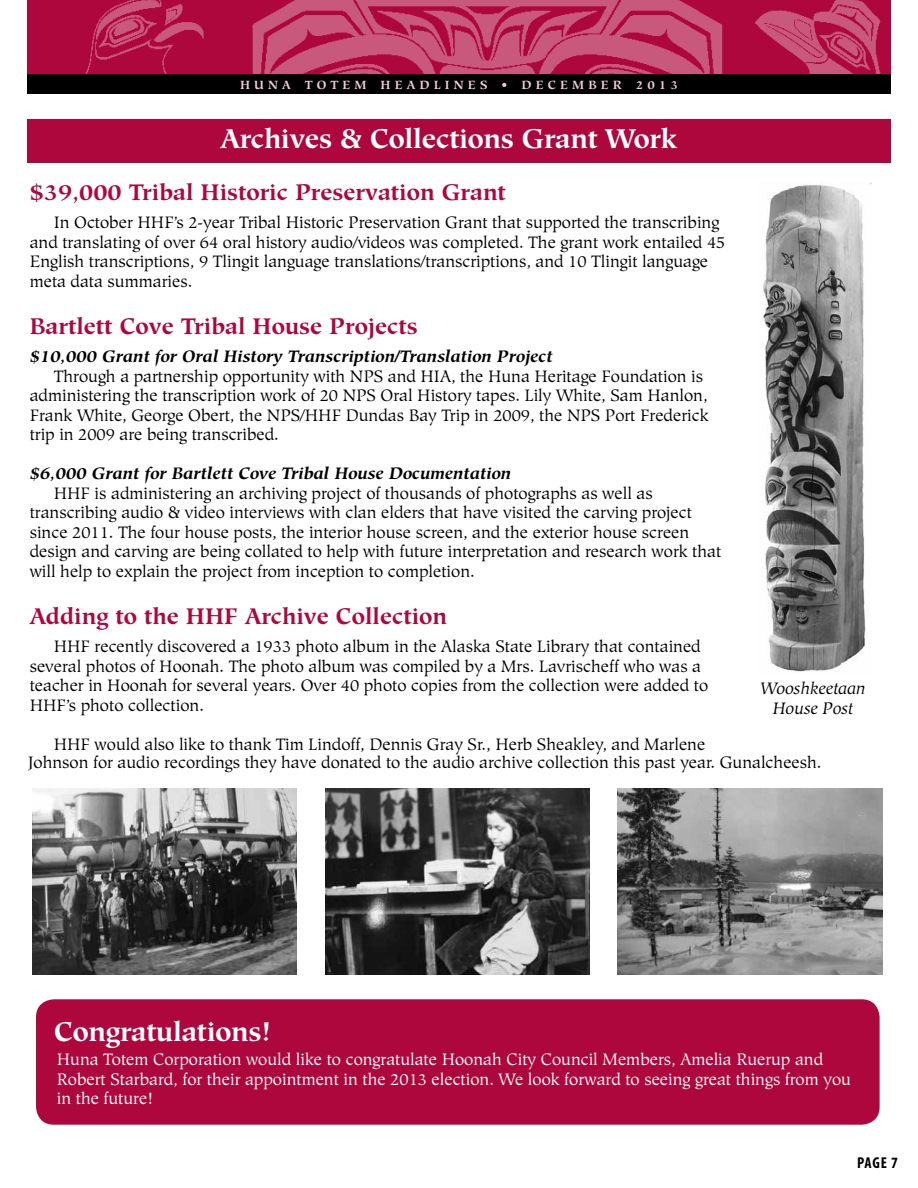
<style>
.page{position:relative;width:918px;height:1188px;background:#fff}
.page>*{position:absolute;margin:0;border:0;box-sizing:border-box;transform-origin:0 0}
.t1{font:700 27px "Hiroshige";letter-spacing:-.01em;color:#fff}
.t2{font:700 22.5px "Hiroshige";color:#ad073d}
.t3{font:16.5px/19.5px "Hiroshige";color:#000}
.t4{font:16.5px/19.5px "Hiroshige";color:#fff}
.t5{font:italic 700 16.5px "Hiroshige";color:#000}
.t6{font:italic 16.5px/19.5px "Hiroshige";color:#000;text-align:center}
.t7{font:700 condensed 15.75px "Myriad Pro";color:#000}
.t8{font:700 11.85px "Hiroshige";letter-spacing:.35em;color:#efcdd8}
</style>
<div class="page">
<div style="left:27px;top:119px;width:864px;height:44px;background:#ad073d"></div>
<img style="left:763px;top:183px;width:109px;height:489px">
<img style="left:32px;top:789px;width:265px;height:186px">
<img style="left:325px;top:789px;width:265px;height:186px">
<img style="left:618px;top:789px;width:264px;height:186px">
<div style="left:36px;top:999px;width:844px;height:126px;background:#ad073d;border-radius:18px"></div>
<img style="left:27px;top:0;width:864px;height:74px">
<div style="left:27px;top:74px;width:864px;height:20px;background:#000"></div>
<p class="t8" style="left:240px;top:77px;width:439px">Huna Totem headlines • december 2013</p>
<h1 class="t1" style="left:221px;top:122px;width:458px">Archives &amp; Collections Grant Work</h1>
<h2 class="t2" style="left:30px;top:178px;width:478px">$39,000 Tribal Historic Preservation Grant</h2>
<p class="t3" style="left:30px;top:213px;width:697px">I n October HH F’s 2-year Tribal Historic Preservation Grant that supported the transcribing and translating of over 64 oral history audio/videos was completed. The grant work entailed 45<br>English transcriptions, 9 Tlingit language translations/transcriptions, and 10 Tlingit language meta data summaries.</p>
<h2 class="t2" style="left:30px;top:312px;width:389px">Bartlett Cove Tribal House Projects</h2>
<p class="t5" style="left:30px;top:347px;width:525px">$10,000 Grant for Oral History Transcription/Translation Project</p>
<p class="t3" style="left:30px;top:366px;width:402px">Through a partnership opportunity with NPS and HIA</p>
<p class="t3" style="left:30px;top:366px;width:680px;text-indent:421px">, the Huna Heritage Foundation is administering the transcription work of 20 NPS Oral History tapes. Lily White, Sam Hanlon, Frank White, George Obert, the NPS/HH F Dundas Bay Trip in 2009, the NPS Port Frederick trip in 2009 are being transcribed.</p>
<p class="t5" style="left:30px;top:464px;width:483px">$6,000 Grant for Bartlett Cove Tribal House Documentation</p>
<p class="t3" style="left:30px;top:483px;width:18px">HH</p>
<p class="t3" style="left:30px;top:483px;width:693px;text-indent:51px">F is administering an archiving project of thousands of photographs as well as transcribing audio &amp; video interviews with clan elders that have visited the carving project since 2011. The four house posts, the interior house screen, and the exterior house screen design and carving are being collated to help with future interpretation and research work that will help to explain the project from inception to completion.</p>
<h2 class="t2" style="left:30px;top:602px;width:419px">Adding to the HHF Archive Collection</h2>
<p class="t3" style="left:30px;top:637px;width:18px">HH</p>
<p class="t3" style="left:30px;top:637px;width:680px;text-indent:51px">F recently discovered a 1933 photo album in the Alaska State Library that contained several photos of Hoonah. The photo album was compiled by a Mrs. Lavrischeff who was a teacher in Hoonah for several years. Over 40 photo copies from the collection were added to HH F’s photo collection.</p>
<p class="t3" style="left:30px;top:734px;width:18px">HH</p>
<p class="t3" style="left:81px;top:734px;width:626px">F would also like to thank Tim Lindoff, Dennis Gray Sr., Herb Sheakley, and Marlene</p>
<p class="t6" style="left:761px;top:679px;width:107px">Wooshkeetaan<br>House Post</p>
<p class="t3" style="left:28px;top:753px;width:795px">Johnson for audio recordings they have donated to the audio archive collection this past year. Gunalcheesh.</p>
<h1 class="t1" style="left:54px;top:1015px;width:218px">Congratulations!</h1>
<p class="t4" style="left:57px;top:1050px;width:796px">Huna Totem Corporation would like to congratulate Hoonah City Council Members, Amelia Ruerup and<br>Robert Starbard, for their appointment in the 2013 election. We look forward to seeing great things from you in the future!</p>
<p class="t7" style="left:857px;top:1154px;width:42px">page 7</p>
</div>
